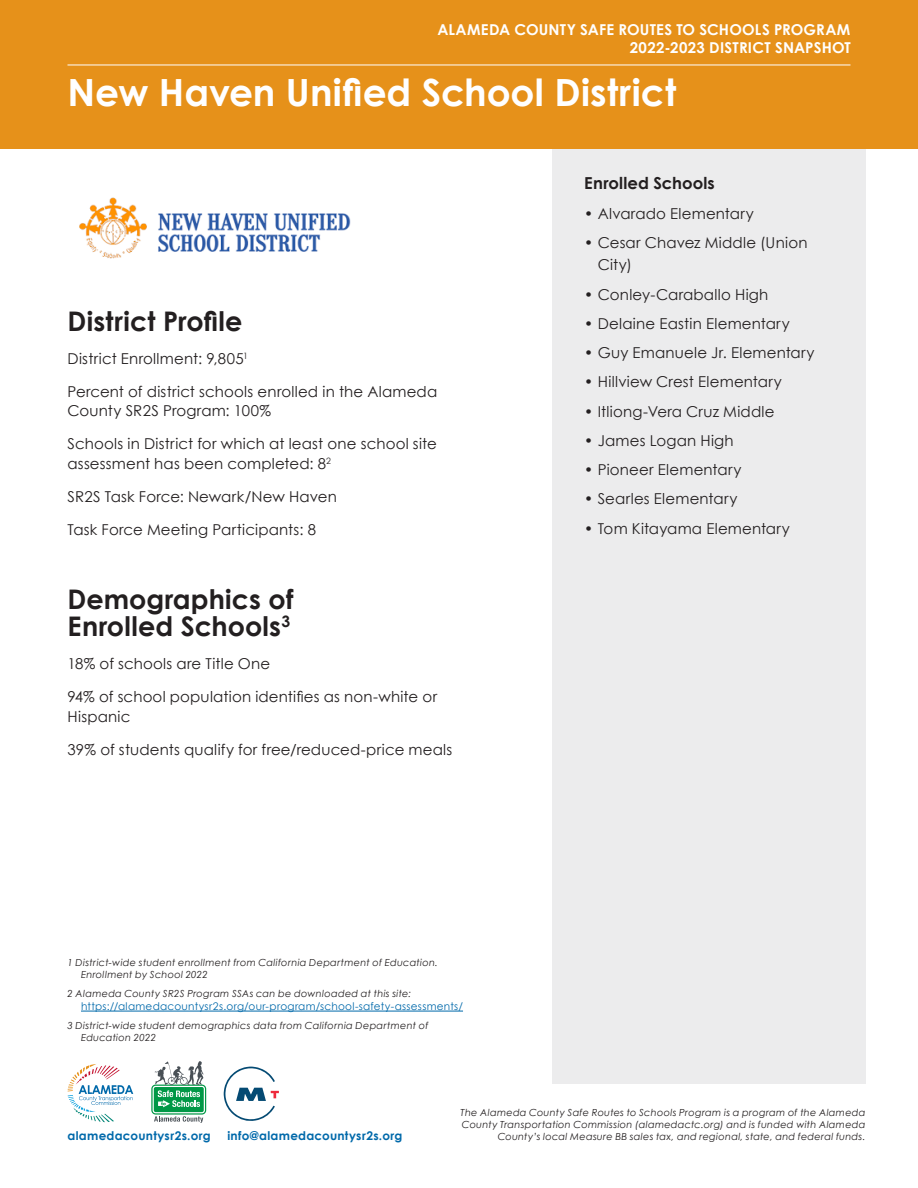
<style>
.page{position:relative;width:918px;height:1188px;background:#fff}
.page>*{position:absolute;margin:0;border:0;box-sizing:border-box;transform-origin:0 0}
.District_Name{font:700 37.5px "Century Gothic";color:#fff}
.Header_2{font:700 27px/27px "Century Gothic";letter-spacing:.005em;color:#231f20}
.Header_4{font:700 16.5px "Century Gothic";letter-spacing:.01em;color:#231f20}
.Body_text{font:15px/19.5px "Century Gothic";letter-spacing:.015em;color:#231f20}
.t1{font:700 15px/18px "Century Gothic";letter-spacing:.01em;color:#fff;text-align:right}
.t2{font:700 12px "Century Gothic";letter-spacing:.025em;color:#0069aa}
.t3{font:10.5px "Century Gothic";letter-spacing:.025em;color:#0069aa}
.t4{font:italic 9.75px/12px "Century Gothic";letter-spacing:.025em;color:#231f20}
</style>
<div class="page">
<div style="left:552px;top:140px;width:314px;height:944px;background:#ececed"></div>
<div style="left:0;top:0;width:918px;height:148px;background:#e6911a"></div>
<hr style="left:68px;top:65px;width:782px;height:1px;background:#fff">
<hr style="left:81px;top:1011px;width:382px;height:1px;background:#0069aa">
<svg style="left:68px;top:1064px;width:65px;height:58px"></svg>
<svg style="left:151px;top:1061px;width:55px;height:62px"></svg>
<svg style="left:224px;top:1067px;width:55px;height:54px"></svg>
<img style="left:79px;top:197px;width:272px;height:62px">
<p class="t1" style="left:437px;top:20px;width:415px">ALAMEDA COUNTY SAFE ROUTES TO SCHOOLS PROGRAM<br>2022-2023 DISTRICT SNAPSHOT</p>
<p class="District_Name" style="left:68px;top:64px;width:610px">New Haven Unified School District</p>
<p class="Header_2" style="left:68px;top:306px;width:177px">District Profile</p>
<p class="Body_text" style="left:68px;top:348px;width:182px">District Enrollment: 9,805<sup>1</sup></p>
<p class="Body_text" style="left:68px;top:381px;width:371px">Percent of district schools enrolled in the Alameda<br>County SR2S Program: 100%</p>
<p class="Body_text" style="left:68px;top:434px;width:371px">Schools in District for which at least one school site assessment has been completed: 8<sup>2</sup></p>
<p class="Body_text" style="left:68px;top:486px;width:271px">SR2S Task Force: Newark/New Haven</p>
<p class="Body_text" style="left:68px;top:519px;width:250px">Task Force Meeting Participants: 8</p>
<p class="Header_2" style="left:68px;top:584px;width:228px">Demographics of<br>Enrolled Schools<sup>3</sup></p>
<p class="Body_text" style="left:68px;top:654px;width:204px">18% of schools are Title One</p>
<p class="Body_text" style="left:68px;top:687px;width:371px">94% of school population identifies as non-white or<br>Hispanic</p>
<p class="Body_text" style="left:68px;top:739px;width:386px">39% of students qualify for free/reduced-price meals</p>
<p class="t4" style="left:81px;top:956px;width:358px;text-indent:-14px">1 District-wide student enrollment from California Department of Education.<br>Enrollment by School 2022</p>
<p class="t4" style="left:68px;top:987px;width:345px">2 Alameda County SR2S Program SSAs can be downloaded at this site:</p>
<p class="t3" style="left:81px;top:999px;width:384px">https://alamedacountysr2s.org/our-program/school-safety-assessments/</p>
<p class="t4" style="left:81px;top:1019px;width:349px;text-indent:-14px">3 District-wide student demographics data from California Department of<br>Education 2022</p>
<p class="Header_4" style="left:584px;top:171px;width:132px">Enrolled Schools</p>
<p class="Body_text" style="left:584px;top:203px;width:171px">• Alvarado Elementary</p>
<p class="Body_text" style="left:598px;top:231px;width:211px;line-height:22.5px;text-indent:-14px">• Cesar Chavez Middle (Union<br>City)</p>
<p class="Body_text" style="left:584px;top:284px;width:186px">• Conley-Caraballo High</p>
<p class="Body_text" style="left:584px;top:314px;width:207px">• Delaine Eastin Elementary</p>
<p class="Body_text" style="left:584px;top:343px;width:232px">• Guy Emanuele Jr. Elementary</p>
<p class="Body_text" style="left:584px;top:372px;width:199px">• Hillview Crest Elementary</p>
<p class="Body_text" style="left:584px;top:401px;width:192px">• Itliong-Vera Cruz Middle</p>
<p class="Body_text" style="left:584px;top:431px;width:151px">• James Logan High</p>
<p class="Body_text" style="left:584px;top:460px;width:159px">• Pioneer Elementary</p>
<p class="Body_text" style="left:584px;top:489px;width:155px">• Searles Elementary</p>
<p class="Body_text" style="left:584px;top:518px;width:207px">• Tom Kitayama Elementary</p>
<p class="t4" style="left:461px;top:1106px;width:406px">The Alameda County Safe Routes to Schools Program is a program of the Alameda<br>County Transportation Commission (alamedactc.org) and is funded with Alameda</p>
<p class="t2" style="left:68px;top:1126px;width:145px">alamedacountysr2s.org</p>
<p class="t2" style="left:227px;top:1126px;width:176px">info@alamedacountysr2s.org</p>
<p class="t4" style="left:498px;top:1130px;width:369px">County’s local Measure BB sales tax, and regional, state, and federal funds.</p>
</div>
